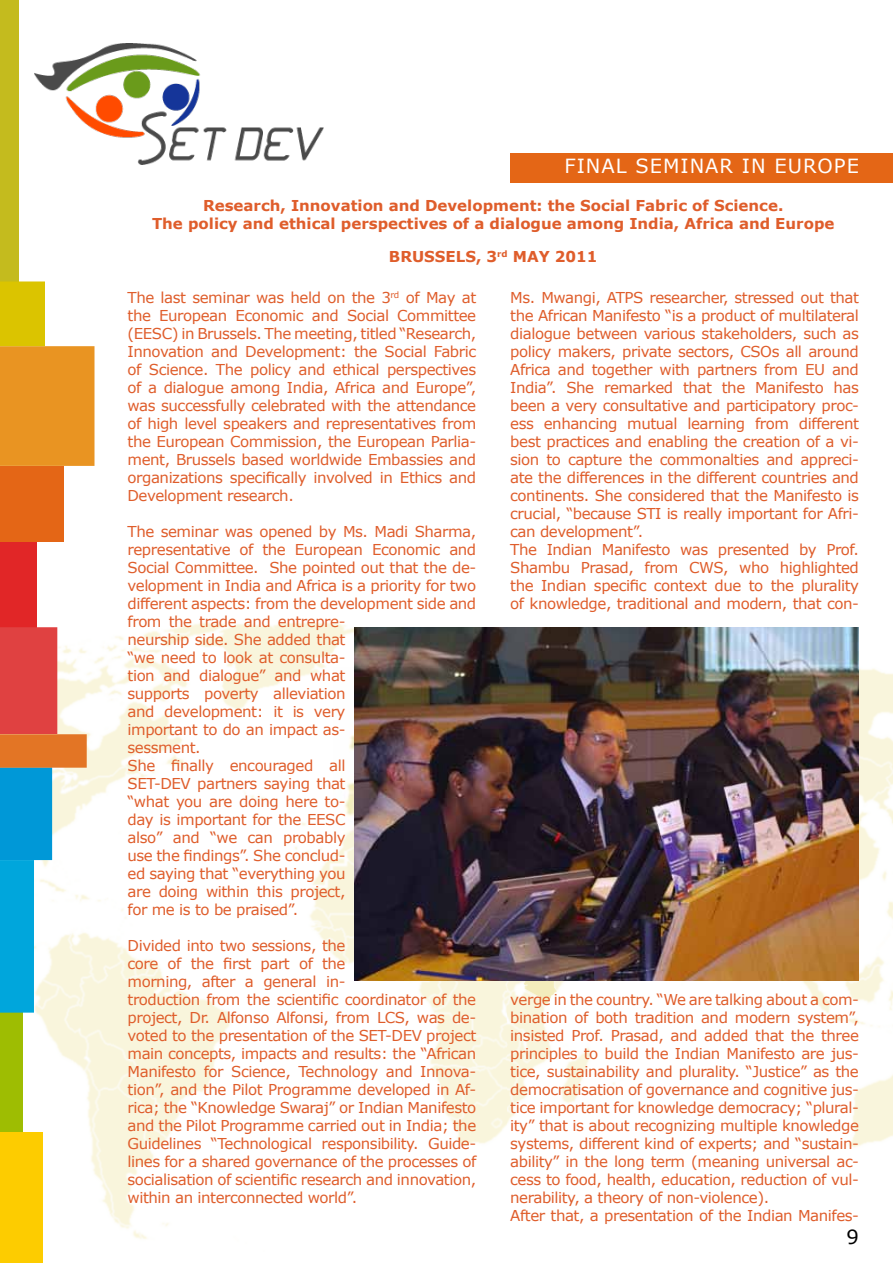
<style>
.page{position:relative;width:893px;height:1263px;background:#fff}
.page>*{position:absolute;margin:0;border:0;box-sizing:border-box;transform-origin:0 0}
.t1{font:19.5px "Verdana";letter-spacing:.05em;color:#fff}
.t2{font:19.5px "Verdana";color:#000}
.t3{font:15px/18px "Verdana";letter-spacing:-.03em;color:#df5d2b}
.t4{font:700 15px/18px "Verdana";color:#df5d2b;text-align:center}
</style>
<div class="page">
<img style="left:22px;top:623px;width:332px;height:616px">
<img style="left:507px;top:702px;width:386px;height:446px">
<img style="left:419px;top:981px;width:88px;height:164px">
<img style="left:333px;top:667px;width:21px;height:168px">
<img style="left:524px;top:981px;width:34px;height:23px">
<div style="left:0;top:0;width:18px;height:281px;background:#c4bb1e"></div>
<svg style="left:0;top:281px;width:94px;height:185px"></svg>
<div style="left:0;top:541px;width:37px;height:86px;background:#e12627"></div>
<div style="left:0;top:466px;width:63px;height:75px;background:#e46616"></div>
<div style="left:0;top:1132px;width:43px;height:131px;background:#fdcc00"></div>
<div style="left:0;top:1013px;width:22px;height:119px;background:#9ebd02"></div>
<div style="left:0;top:860px;width:34px;height:153px;background:#00a6dc"></div>
<svg style="left:0;top:627px;width:87px;height:233px"></svg>
<img style="left:34px;top:44px;width:289px;height:120px">
<img style="left:354px;top:627px;width:505px;height:354px">
<div style="left:510px;top:153px;width:383px;height:30px;background:#e46616"></div>
<h1 class="t1" style="left:565px;top:153px;width:85px">Final semi</h1>
<h1 class="t1" style="left:690px;top:153px;width:157px">nar in europe</h1>
<p class="t4" style="left:152px;top:196px;width:684px">Research, Innovation and Development: the Social Fabric of Science.<br>The policy and ethical perspectives of a dialogue among India, Africa and Europe</p>
<p class="t4" style="left:389px;top:247px;width:47px">BRUSSELS</p>
<p class="t4" style="left:476px;top:247px;width:123px">, 3<sup>rd</sup> MAY 2011</p>
<p class="t3" style="left:128px;top:288px;width:350px;text-align:justify">The last seminar was held on the 3<sup>rd</sup> of May at the European Economic and Social Committee (EESC) in Brussels. The meeting, titled “Research, Innovation and Development: the Social Fabric of Science. The policy and ethical perspectives of a dialogue among India, Africa and Europe”, was successfully celebrated with the attendance of high level speakers and representatives from the European Commission, the European Parlia&shy;ment, Brussels based worldwide Embassies and organizations specifically involved in Ethics and Development research.</p>
<p class="t3" style="left:128px;top:522px;width:350px">The seminar was opened by Ms. Madi Sharma, representative of the European Economic and<br>Social Committee. She pointed out that the de&shy;velopment in India and Africa is a priority for two different aspects: from the development side and from the trade and entrepre-<br>neurship side. She added that<br>“we need to look at consulta-<br>tion and dialogue” and what<br>supports poverty alleviation<br>and development: it is very<br>important to do an impact as-<br>sessment.<br>She finally encouraged all<br>SET-D EV partners saying that<br>“what you are doing here to-<br>day is important for the EESC<br>also” and “we can probably<br>use the findings”. She conclud-<br>ed saying that “everything you<br>are doing within this project,<br>for me is to be praised”.</p>
<p class="t3" style="left:128px;top:936px;width:350px">Divided into two sessions, the<br>core of the first part of the<br>morning, after a general in-<br>troduction from the scientific coordinator of the project, Dr. Alfonso Alfonsi, from LCS, was de&shy;voted to the presentation of the SET-D EV project main concepts, impacts and results: the “African Manifesto for Science, Technology and Innova&shy;tion”, and the Pilot Programme developed in Af&shy;rica; the “Knowledge Swaraj” or Indian Manifesto and the Pilot Programme carried out in India; the Guidelines “Technological responsibility. Guide&shy;lines for a shared governance of the processes of socialisation of scientific research and innovation, within an interconnected world”.</p>
<p class="t3" style="left:510px;top:288px;width:350px">Ms. Mwangi, ATPS researcher, stressed out that the African Manifesto “is a product of multilateral dialogue between various stakeholders, such as policy makers, private sectors, CSOs all around Africa and together with partners from EU and India”. She remarked that the Manifesto has been a very consultative and participatory proc&shy;ess enhancing mutual learning from different best practices and enabling the creation of a vi&shy;sion to capture the commonalties and appreci&shy;ate the differences in the different countries and continents. She considered that the Manifesto is crucial, “because STI is really important for Afri&shy;can development”.<br>The Indian Manifesto was presented by Prof.<br>Shambu Prasad, from CWS, who highlighted the Indian specific context due to the plurality of knowledge, traditional and modern, that con-</p>
<p class="t3" style="left:510px;top:990px;width:350px">verge in the country. “We are talking about a com&shy;bination of both tradition and modern system”, insisted Prof. Prasad, and added that the three principles to build the Indian Manifesto are jus&shy;tice, sustainability and plurality. “Justice” as the democratisation of governance and cognitive jus&shy;tice important for knowledge democracy; “plural&shy;ity” that is about recognizing multiple knowledge systems, different kind of experts; and “sustain&shy;ability” in the long term (meaning universal ac&shy;cess to food, health, education, reduction of vul&shy;nerability, a theory of non-violence).<br>After that, a presentation of the Indian Manifes-</p>
<h1 class="t2" style="left:847px;top:1223px;width:14px">9</h1>
</div>
